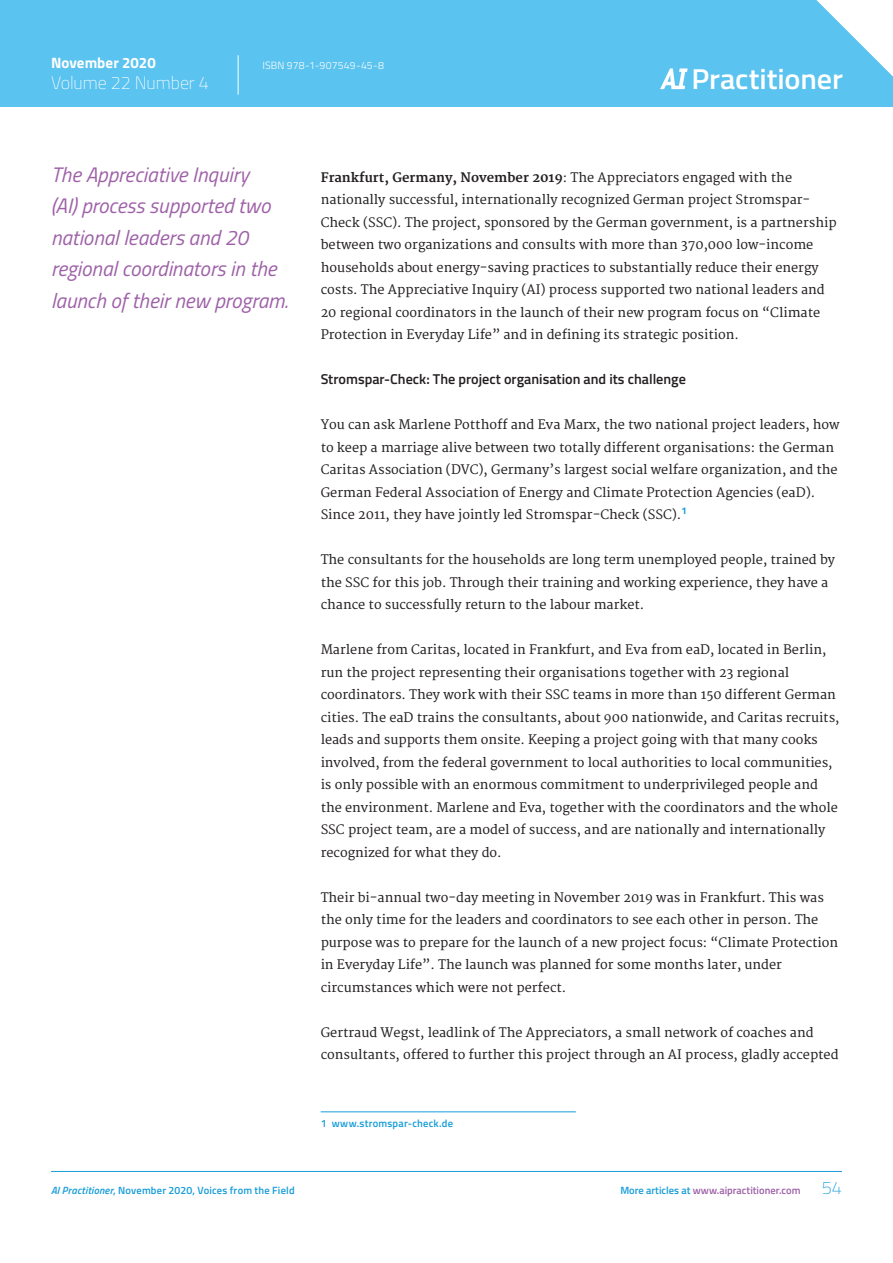
<style>
.page{position:relative;width:893px;height:1263px;background:#fff}
.page>*{position:absolute;margin:0;border:0;box-sizing:border-box;transform-origin:0 0}
.t1{font:600 28.8px "Titillium Web";letter-spacing:-.005em;color:#fff;scale:1.05 1}
.t2{font:italic 21px/31.5px "Titillium Web";color:#9e61a8}
.t3{font:100 18px "Titillium Web";letter-spacing:-.005em;color:#fff}
.t4{font:700 15px "Titillium Web";color:#fff}
.t5{font:600 14.25px "Titillium Web";color:#231f20}
.t6{font:12.75px/22.5px "Merriweather";color:#231f20}
.t7{font:600 10.5px "Titillium Web";letter-spacing:.02em;color:#179dd9}
.t8{font:600 10.5px "Titillium Web";color:#9e61a8}
.t9{font:300 10.5px "Titillium Web";letter-spacing:.015em;color:#fff}
.s1{font-style:italic}
.s2{font-weight:700}
.s3{color:#179dd9}
.s4{font-weight:100;font-size:18px;color:#179dd9}
</style>
<div class="page">
<div style="left:0;top:0;width:893px;height:106px;background:#5bc3ef"></div>
<svg style="left:816px;top:0;width:77px;height:77px"></svg>
<hr style="left:238px;top:55px;width:1px;height:40px;background:#fff">
<svg style="left:660px;top:68px;width:28px;height:21px"></svg>
<hr style="left:51px;top:1171px;width:791px;height:1px;background:#179dd9">
<hr style="left:321px;top:1111px;width:255px;height:1px;background:#179dd9">
<p class="t4" style="left:51px;top:51px;width:106px">November 2020</p>
<p class="t9" style="left:262px;top:58px;width:123px">ISBN 978-1-907549-45-8</p>
<h3 class="t3" style="left:51px;top:70px;width:159px">Volume 22 Number 4</h3>
<h1 class="t1" style="left:691px;top:57px;width:146px">Practitioner</h1>
<h2 class="t2" style="left:51px;top:158px;width:239px">The Appreciative Inquiry<br>(AI) process supported two national leaders and 20 regional coordinators in the launch of their new program.</h2>
<p class="t7" style="left:51px;top:1183px;width:245px"><span class="s1">AI Practitioner</span>, November 2020, Voices from the Field</p>
<p class="t6" style="left:321px;top:167px;width:517px"><span class="s2">Frankfurt, Germany, November 2019</span>: The Appreciators engaged with the nationally successful, internationally recognized German project Stromspar-Check (SSC). The project, sponsored by the German government, is a partnership between two organizations and consults with more than 370,000 low-income households about energy-saving practices to substantially reduce their energy costs. The Appreciative Inquiry (AI) process supported two national leaders and 20 regional coordinators in the launch of their new program focus on “Climate Protection in Everyday Life” and in defining its strategic position.</p>
<p class="t5" style="left:321px;top:369px;width:367px">Stromspar-Check: The project organisation and its challenge</p>
<p class="t6" style="left:321px;top:414px;width:521px">You can ask Marlene Potthoff and Eva Marx, the two national project leaders, how to keep a marriage alive between two totally different organisations: the German Caritas Association (DVC), Germany’s largest social welfare organization, and the German Federal Association of Energy and Climate Protection Agencies (eaD).<br>Since 2011, they have jointly led Stromspar-Check (SSC).<sup>1</sup></p>
<p class="t6" style="left:321px;top:549px;width:516px">The consultants for the households are long term unemployed people, trained by the SSC for this job. Through their training and working experience, they have a chance to successfully return to the labour market.</p>
<p class="t6" style="left:321px;top:639px;width:520px">Marlene from Caritas, located in Frankfurt, and Eva from eaD, located in Berlin, run the project representing their organisations together with 23 regional coordinators. They work with their SSC teams in more than 150 different German cities. The eaD trains the consultants, about 900 nationwide, and Caritas recruits, leads and supports them onsite. Keeping a project going with that many cooks involved, from the federal government to local authorities to local communities, is only possible with an enormous commitment to underprivileged people and the environment. Marlene and Eva, together with the coordinators and the whole SSC project team, are a model of success, and are nationally and internationally recognized for what they do.</p>
<p class="t6" style="left:321px;top:887px;width:519px">Their bi-annual two-day meeting in November 2019 was in Frankfurt. This was the only time for the leaders and coordinators to see each other in person. The purpose was to prepare for the launch of a new project focus: “Climate Protection in Everyday Life”. The launch was planned for some months later, under circumstances which were not perfect.</p>
<p class="t6" style="left:321px;top:1022px;width:519px">Gertraud Wegst, leadlink of The Appreciators, a small network of coaches and consultants, offered to further this project through an AI process, gladly accepted</p>
<p class="t7" style="left:321px;top:1115px;width:134px">1 www.stromspar-check.de</p>
<p class="t8" style="left:620px;top:1183px;width:223px"><span class="s3">More articles at</span> www.aipractitioner.com <span class="s4">54</span></p>
</div>
